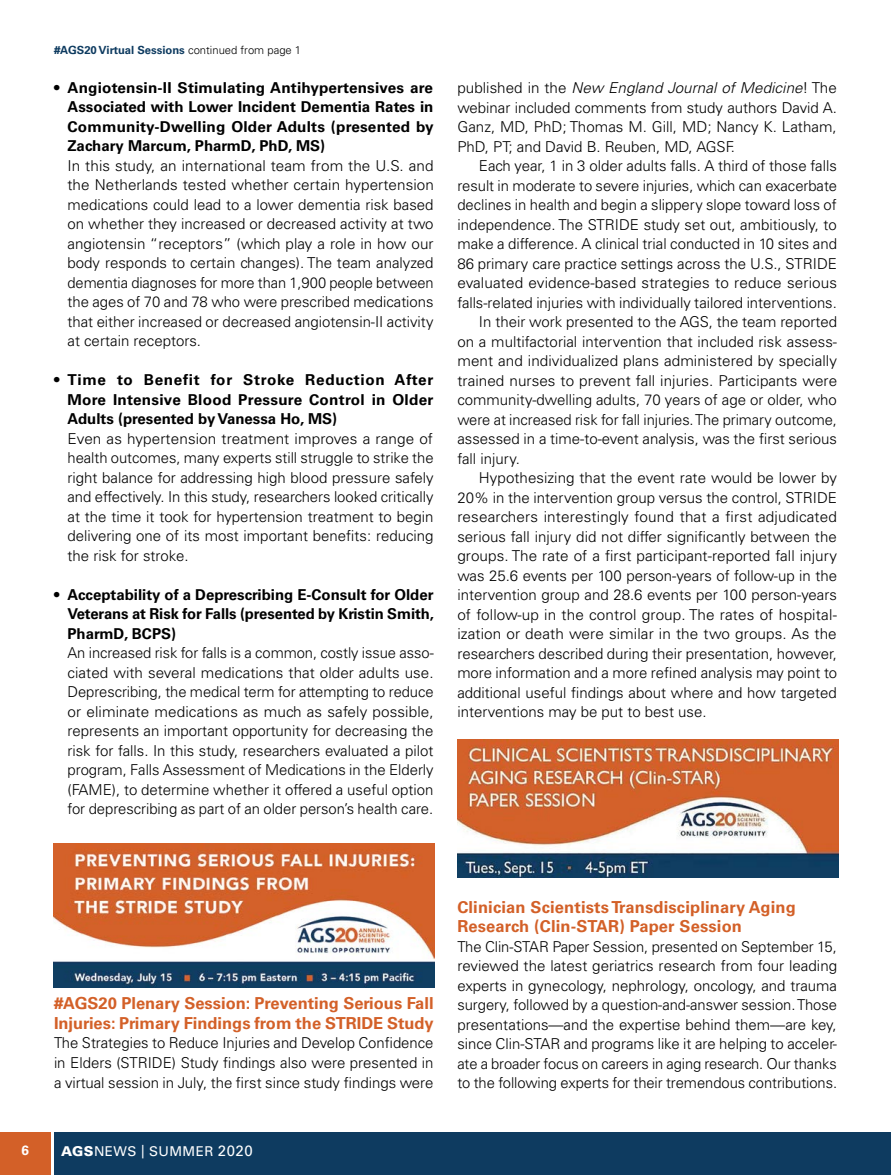
<style>
.page{position:relative;width:891px;height:1175px;background:#fff}
.page>*{position:absolute;margin:0;border:0;box-sizing:border-box;transform-origin:0 0}
.t1{font:700 16.5px/19.5px "Univers";color:#d36028}
.t2{font:300 15px/19.5px "Univers";color:#000;text-align:justify}
.t3{font:700 15px/19.5px "Univers";color:#000;text-align:justify}
.t4{font:13.5px "Univers";letter-spacing:.03em;color:#fff}
.t5{font:700 13.5px "Univers";color:#fff}
.t6{font:700 11.25px "Univers";color:#0e3b60}
.s1{font-weight:300;color:#000}
.s2{font-style:italic}
.s3{font-weight:900}
.s4{font-size:15px}
</style>
<div class="page">
<div style="left:54px;top:1131px;width:837px;height:43px;background:#0e3b60"></div>
<div style="left:0;top:1131px;width:51px;height:43px;background:#d36028"></div>
<img style="left:457px;top:740px;width:381px;height:137px">
<img style="left:54px;top:843px;width:381px;height:144px">
<p class="t6" style="left:54px;top:43px;width:249px">#AGS20 Virtual Sessions <span class="s1">continued from page 1</span></p>
<p class="t3" style="left:68px;top:78px;width:368px;text-indent:-14px">• Angiotensin-II Stimulating Antihypertensives are Associated with Lower Incident Dementia Rates in Community-Dwelling Older Adults (presented by Zachary Marcum, PharmD, PhD, MS)</p>
<p class="t2" style="left:68px;top:155px;width:368px">In this study, an international team from the U.S. and the Netherlands tested whether certain hypertension medications could lead to a lower dementia risk based on whether they increased or decreased activity at two angiotensin “receptors” (which play a role in how our body responds to certain changes). The team analyzed dementia diagnoses for more than 1,900 people between the ages of 70 and 78 who were prescribed medications that either increased or decreased angiotensin-II activity at certain receptors.</p>
<p class="t3" style="left:67px;top:370px;width:368px;text-indent:-13px">• Time to Benefit for Stroke Reduction After More Intensive Blood Pressure Control in Older Adults (presented by Vanessa Ho, MS)</p>
<p class="t2" style="left:67px;top:428px;width:368px">Even as hypertension treatment improves a range of health outcomes, many experts still struggle to strike the right balance for addressing high blood pressure safely and effectively. In this study, researchers looked critically at the time it took for hypertension treatment to begin delivering one of its most important benefits: reducing the risk for stroke.</p>
<p class="t3" style="left:68px;top:585px;width:368px;text-indent:-14px">• Acceptability of a Deprescribing E-Consult for Older Veterans at Risk for Falls (presented by Kristin Smith, PharmD, BCPS)</p>
<p class="t2" style="left:68px;top:643px;width:368px">An increased risk for falls is a common, costly issue asso&shy;ciated with several medications that older adults use.<br>Deprescribing, the medical term for attempting to reduce or eliminate medications as much as safely possible, represents an important opportunity for decreasing the risk for falls. In this study, researchers evaluated a pilot program, Falls Assessment of Medications in the Elderly (FAME), to determine whether it offered a useful option for deprescribing as part of an older person’s health care.</p>
<p class="t2" style="left:457px;top:78px;width:381px">published in the <span class="s2">New England Journal of Medicine</span>! The webinar included comments from study authors David A.<br>Ganz, MD, PhD; Thomas M. Gill, MD; Nancy K. Latham, PhD, PT; and David B. Reuben, MD, AGSF.</p>
<p class="t2" style="left:479px;top:156px;width:359px">Each year, 1 in 3 older adults falls. A third of those falls</p>
<p class="t2" style="left:457px;top:176px;width:381px">result in moderate to severe injuries, which can exacerbate</p>
<p class="t2" style="left:457px;top:195px;width:381px">declines in health and begin a slippery slope toward loss of</p>
<p class="t2" style="left:457px;top:215px;width:381px">independence. The STRIDE study set out, ambitiously, to</p>
<p class="t2" style="left:457px;top:234px;width:381px">make a difference. A clinical trial conducted in 10 sites and</p>
<p class="t2" style="left:457px;top:254px;width:381px">86 primary care practice settings across the U.S., STRIDE</p>
<p class="t2" style="left:457px;top:273px;width:381px">evaluated evidence-based strategies to reduce serious</p>
<p class="t2" style="left:457px;top:293px;width:381px">falls-related injuries with individually tailored interventions.</p>
<p class="t2" style="left:479px;top:312px;width:360px">In their work presented to the AGS, the team reported</p>
<p class="t2" style="left:457px;top:332px;width:381px">on a multifactorial intervention that included risk assess-</p>
<p class="t2" style="left:457px;top:351px;width:381px">ment and individualized plans administered by specially</p>
<p class="t2" style="left:457px;top:371px;width:381px">trained nurses to prevent fall injuries. Participants were</p>
<p class="t2" style="left:457px;top:390px;width:381px">community-dwelling adults, 70 years of age or older, who</p>
<p class="t2" style="left:457px;top:410px;width:381px">were at increased risk for fall injuries. The primary outcome,</p>
<p class="t2" style="left:457px;top:429px;width:381px">assessed in a time-to-event analysis, was the first serious</p>
<p class="t2" style="left:457px;top:449px;width:64px">fall injury.</p>
<p class="t2" style="left:479px;top:468px;width:359px">Hypothesizing that the event rate would be lower by</p>
<p class="t2" style="left:457px;top:488px;width:381px">20% in the intervention group versus the control, STRIDE</p>
<p class="t2" style="left:457px;top:507px;width:381px">researchers interestingly found that a first adjudicated</p>
<p class="t2" style="left:457px;top:527px;width:381px">serious fall injury did not differ significantly between the</p>
<p class="t2" style="left:457px;top:546px;width:381px">groups. The rate of a first participant-reported fall injury</p>
<p class="t2" style="left:457px;top:566px;width:381px">was 25.6 events per 100 person-years of follow-up in the</p>
<p class="t2" style="left:457px;top:585px;width:381px">intervention group and 28.6 events per 100 person-years</p>
<p class="t2" style="left:457px;top:605px;width:381px">of follow-up in the control group. The rates of hospital-</p>
<p class="t2" style="left:457px;top:624px;width:381px">ization or death were similar in the two groups. As the</p>
<p class="t2" style="left:457px;top:644px;width:381px">researchers described during their presentation, however,</p>
<p class="t2" style="left:457px;top:663px;width:381px">more information and a more refined analysis may point to</p>
<p class="t2" style="left:457px;top:683px;width:381px">additional useful findings about where and how targeted</p>
<p class="t2" style="left:457px;top:702px;width:251px">interventions may be put to best use.</p>
<p class="t1" style="left:54px;top:994px;width:381px">#AGS20 Plenary Session: Preventing Serious Fall<br>Injuries: Primary Findings from the STRIDE Study</p>
<p class="t2" style="left:54px;top:1033px;width:381px">The Strategies to Reduce Injuries and Develop Confidence in Elders (STRIDE) Study findings also were presented in a virtual session in July, the first since study findings were</p>
<p class="t5" style="left:22px;top:1142px;width:9px">6</p>
<p class="t4" style="left:61px;top:1143px;width:193px"><span class="s3">AGS</span>NEWS | SUMMER <span class="s4">2020</span></p>
<p class="t1" style="left:457px;top:897px;width:340px">Clinician Scientists Transdisciplinary Aging<br>Research (Clin-STAR) Paper Session</p>
<p class="t2" style="left:457px;top:936px;width:381px">The Clin-STAR Paper Session, presented on September 15, reviewed the latest geriatrics research from four leading experts in gynecology, nephrology, oncology, and trauma surgery, followed by a question-and-answer session. Those presentations—and the expertise behind them—are key, since Clin-STAR and programs like it are helping to acceler&shy;ate a broader focus on careers in aging research. Our thanks to the following experts for their tremendous contributions.</p>
</div>
